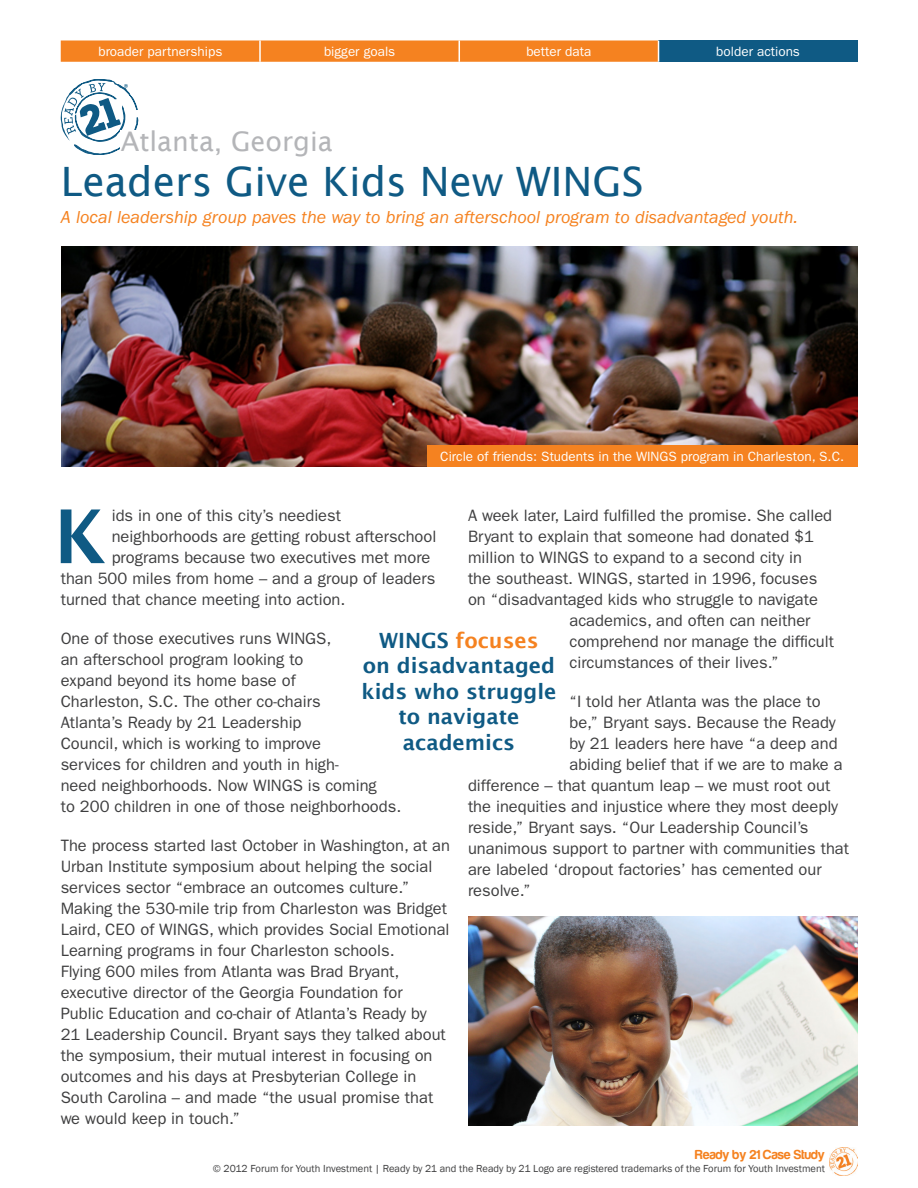
<style>
.page{position:relative;width:918px;height:1188px;background:#fff}
.page>*{position:absolute;margin:0;border:0;box-sizing:border-box;transform-origin:0 0}
.t1{font:40.5px "Lucida Sans";color:#0f5a84}
.t2{font:27px "Lucida Sans";color:#b4b5b8}
.t3{font:600 21px/25.5px "Lucida Sans";color:#0f5a84;text-align:center}
.t4{font:italic 18px "ITC Franklin Gothic Std";color:#f58220}
.t5{font:16.5px/21px "ITC Franklin Gothic Std";color:#3e3e3f}
.t6{font:13.5px "ITC Franklin Gothic Std";color:#fff}
.t7{font:13.5px "Harabara";color:#f58220}
.t8{font:10.5px "Franklin Gothic";color:#3e3e3f}
.s1{color:#f58220}
</style>
<div class="page">
<img style="left:830px;top:1148px;width:27px;height:27px">
<div style="left:659px;top:40px;width:199px;height:22px;background:#0f5a84"></div>
<svg style="left:61px;top:40px;width:598px;height:22px;background:#f58628"></svg>
<hr style="left:259px;top:40px;width:2px;height:22px;background:#fff">
<img style="left:61px;top:246px;width:796px;height:221px">
<svg style="left:61px;top:79px;width:77px;height:76px"></svg>
<div style="left:121px;top:130px;width:325px;height:21px;background:#fff"></div>
<svg style="left:61px;top:509px;width:44px;height:54px"></svg>
<img style="left:468px;top:916px;width:389px;height:210px">
<div style="left:427px;top:446px;width:430px;height:21px;background:#f58220"></div>
<p class="t6" style="left:98px;top:43px;width:125px">broader partnerships</p>
<p class="t6" style="left:324px;top:43px;width:73px">bigger goals</p>
<p class="t6" style="left:526px;top:43px;width:67px">better data</p>
<p class="t6" style="left:716px;top:43px;width:85px">bolder actions</p>
<p class="t2" style="left:121px;top:126px;width:214px">Atlanta, Georgia</p>
<p class="t1" style="left:61px;top:159px;width:584px">Leaders Give Kids New WINGS</p>
<p class="t4" style="left:61px;top:207px;width:739px">A local leadership group paves the way to bring an afterschool program to disadvantaged youth.</p>
<p class="t6" style="left:440px;top:449px;width:405px">Circle of friends: Students in the WINGS program in Charleston, S.C.</p>
<p class="t5" style="left:112px;top:505px;width:231px">ids in one of this city’s neediest</p>
<p class="t5" style="left:112px;top:526px;width:326px">neighborhoods are getting robust afterschool</p>
<p class="t5" style="left:112px;top:547px;width:320px">programs because two executives met more</p>
<p class="t5" style="left:61px;top:568px;width:376px">than 500 miles from home – and a group of leaders</p>
<p class="t5" style="left:61px;top:589px;width:286px">turned that chance meeting into action.</p>
<p class="t5" style="left:61px;top:628px;width:318px">One of those executives runs WINGS,<br>an afterschool program looking to<br>expand beyond its home base of Charleston, S.C. The other co-chairs Atlanta’s Ready by 21 Leadership<br>Council, which is working to improve services for children and youth in high&shy;need neighborhoods. Now WINGS is coming</p>
<p class="t5" style="left:61px;top:796px;width:342px">to 200 children in one of those neighborhoods.</p>
<p class="t5" style="left:61px;top:835px;width:391px">The process started last October in Washington, at an Urban Institute symposium about helping the social services sector “embrace an outcomes culture.” Making the 530-mile trip from Charleston was Bridget Laird, CEO of WINGS, which provides Social Emotional Learning programs in four Charleston schools.<br>Flying 600 miles from Atlanta was Brad Bryant, executive director of the Georgia Foundation for<br>Public Education and co-chair of Atlanta’s Ready by 21 Leadership Council. Bryant says they talked about the symposium, their mutual interest in focusing on outcomes and his days at Presbyterian College in South Carolina – and made “the usual promise that we would keep in touch.”</p>
<p class="t5" style="left:468px;top:505px;width:366px">A week later, Laird fulfilled the promise. She called</p>
<p class="t5" style="left:468px;top:526px;width:348px">Bryant to explain that someone had donated $1</p>
<p class="t5" style="left:468px;top:547px;width:335px">million to WINGS to expand to a second city in</p>
<p class="t5" style="left:468px;top:568px;width:351px">the southeast. WINGS, started in 1996, focuses</p>
<p class="t5" style="left:468px;top:589px;width:352px">on “disadvantaged kids who struggle to navigate</p>
<p class="t5" style="left:569px;top:610px;width:243px">academics, and often can neither</p>
<p class="t5" style="left:569px;top:631px;width:266px">comprehend nor manage the difficult</p>
<p class="t5" style="left:569px;top:652px;width:211px">circumstances of their lives.”</p>
<p class="t5" style="left:569px;top:691px;width:253px">“I told her Atlanta was the place to</p>
<p class="t5" style="left:569px;top:712px;width:268px">be,” Bryant says. Because the Ready</p>
<p class="t5" style="left:569px;top:733px;width:270px">by 21 leaders here have “a deep and</p>
<p class="t5" style="left:569px;top:754px;width:275px">abiding belief that if we are to make a</p>
<p class="t5" style="left:468px;top:775px;width:364px">difference – that quantum leap – we must root out</p>
<p class="t5" style="left:468px;top:796px;width:372px">the inequities and injustice where they most deeply</p>
<p class="t5" style="left:468px;top:817px;width:342px">reside,” Bryant says. “Our Leadership Council’s</p>
<p class="t5" style="left:468px;top:838px;width:383px">unanimous support to partner with communities that</p>
<p class="t5" style="left:468px;top:859px;width:355px">are labeled ‘dropout factories’ has cemented our</p>
<p class="t5" style="left:468px;top:880px;width:64px">resolve.”</p>
<p class="t3" style="left:361px;top:627px;width:197px">WINGS <span class="s1">focuses<br></span>on disadvantaged kids who struggle to navigate academics</p>
<p class="t7" style="left:695px;top:1147px;width:131px">Ready by 21 Case Study</p>
<p class="t8" style="left:213px;top:1162px;width:614px">© 2012 Forum for Youth Investment | Ready by 21 and the Ready by 21 Logo are registered trademarks of the Forum for Youth Investment</p>
</div>
